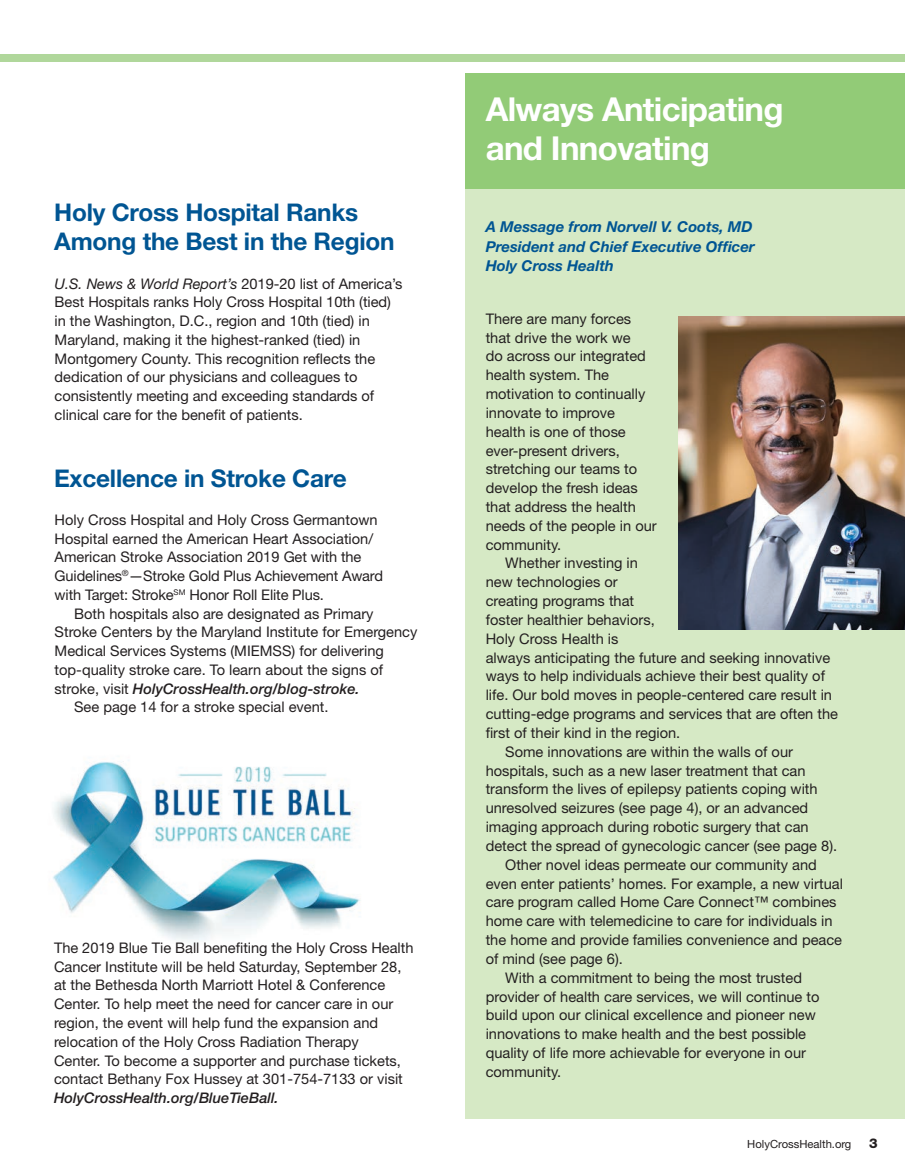
<style>
.page{position:relative;width:905px;height:1175px;background:#fff}
.page>*{position:absolute;margin:0;border:0;box-sizing:border-box;transform-origin:0 0}
.t1{font:700 33px "Helvetica Neue";letter-spacing:-.02em;color:#fff}
.Feature_text_indente{font:700 24.3px/29.2px "Helvetica Neue";letter-spacing:-.01em;color:#005593}
.t2{font:italic 700 15px "Helvetica Neue";color:#005593}
.Feature_text_indente-2{font:14.7px/18.8px "Helvetica Neue";color:#231f20}
.Class_details_bold{font:14.7px/18.8px "Helvetica Neue";color:#231f20}
.t3{font:800 13.5px "Helvetica Neue";color:#231f20}
.Class_text{font:11.25px "Helvetica Neue";color:#231f20}
.s1{font-style:italic}
.s2{font-weight:500;font-style:italic}
</style>
<div class="page">
<div style="left:465px;top:180px;width:439px;height:939px;background:#d6e9c5"></div>
<div style="left:465px;top:73px;width:439px;height:116px;background:#92cb77"></div>
<img style="left:678px;top:316px;width:226px;height:313px">
<div style="left:0;top:54px;width:904px;height:7px;background:#b0d79b"></div>
<img style="left:53px;top:760px;width:308px;height:182px">
<p class="Feature_text_indente" style="left:54px;top:197px;width:342px">Holy Cross Hospital Ranks<br>Among the Best in the Region</p>
<p class="Class_details_bold" style="left:55px;top:274px;width:349px"><span class="s1">U.S. News &amp; World Report’s</span> 2019-20 list of America’s Best Hospitals ranks Holy Cross Hospital 10th (tied) in the Washington, D.C., region and 10th (tied) in Maryland, making it the highest-ranked (tied) in Montgomery County. This recognition reflects the dedication of our physicians and colleagues to consistently meeting and exceeding standards of clinical care for the benefit of patients.</p>
<p class="Feature_text_indente" style="left:54px;top:463px;width:294px">Excellence in Stroke Care</p>
<p class="Feature_text_indente-2" style="left:55px;top:510px;width:324px">Holy Cross Hospital and Holy Cross Germantown</p>
<p class="Feature_text_indente-2" style="left:55px;top:529px;width:320px">Hospital earned the American Heart Association/</p>
<p class="Feature_text_indente-2" style="left:55px;top:547px;width:308px">American Stroke Association 2019 Get with the</p>
<p class="Feature_text_indente-2" style="left:55px;top:566px;width:330px">Guidelines<sup>®</sup>—Stroke Gold Plus Achievement Award</p>
<p class="Feature_text_indente-2" style="left:55px;top:585px;width:271px">with Target: Stroke<sup>SM</sup> Honor Roll Elite Plus.</p>
<p class="Feature_text_indente-2" style="left:74px;top:604px;width:301px">Both hospitals also are designated as Primary</p>
<p class="Feature_text_indente-2" style="left:55px;top:622px;width:364px">Stroke Centers by the Maryland Institute for Emergency Medical Services Systems (MIEMSS) for delivering top-quality stroke care. To learn about the signs of stroke, visit <span class="s2">HolyCrossHealth.org/blog-stroke.</span></p>
<p class="Feature_text_indente-2" style="left:74px;top:697px;width:256px">See page 14 for a stroke special event.</p>
<p class="Feature_text_indente-2" style="left:54px;top:938px;width:361px">The 2019 Blue Tie Ball benefiting the Holy Cross Health Cancer Institute will be held Saturday, September 28, at the Bethesda North Marriott Hotel &amp; Conference Center. To help meet the need for cancer care in our region, the event will help fund the expansion and relocation of the Holy Cross Radiation Therapy<br>Center. To become a supporter and purchase tickets, contact Bethany Fox Hussey at 301-754-7133 or visit <span class="s2">HolyCrossHealth.org/BlueTieBall.</span></p>
<p class="t1" style="left:485px;top:89px;width:299px">Always Anticipating</p>
<p class="t1" style="left:485px;top:128px;width:226px">and Innovating</p>
<p class="t2" style="left:485px;top:217px;width:268px">A Message from Norvell V. Coots, MD</p>
<p class="t2" style="left:485px;top:237px;width:270px">President and Chief Executive Officer</p>
<p class="t2" style="left:485px;top:256px;width:130px">Holy Cross Health</p>
<p class="Feature_text_indente-2" style="left:485px;top:309px;width:147px">There are many forces</p>
<p class="Feature_text_indente-2" style="left:485px;top:328px;width:146px">that drive the work we</p>
<p class="Feature_text_indente-2" style="left:485px;top:346px;width:162px">do across our integrated</p>
<p class="Feature_text_indente-2" style="left:485px;top:365px;width:125px">health system. The</p>
<p class="Feature_text_indente-2" style="left:485px;top:384px;width:161px">motivation to continually</p>
<p class="Feature_text_indente-2" style="left:485px;top:403px;width:131px">innovate to improve</p>
<p class="Feature_text_indente-2" style="left:485px;top:422px;width:142px">health is one of those</p>
<p class="Feature_text_indente-2" style="left:485px;top:441px;width:136px">ever-present drivers,</p>
<p class="Feature_text_indente-2" style="left:485px;top:459px;width:153px">stretching our teams to</p>
<p class="Feature_text_indente-2" style="left:485px;top:478px;width:153px">develop the fresh ideas</p>
<p class="Feature_text_indente-2" style="left:485px;top:497px;width:152px">that address the health</p>
<p class="Feature_text_indente-2" style="left:485px;top:516px;width:172px">needs of the people in our</p>
<p class="Feature_text_indente-2" style="left:485px;top:535px;width:77px">community.</p>
<p class="Feature_text_indente-2" style="left:485px;top:553px;width:354px;text-indent:19px">Whether investing in<br>new technologies or<br>creating programs that<br>foster healthier behaviors,<br>Holy Cross Health is<br>always anticipating the future and seeking innovative ways to help individuals achieve their best quality of life. Our bold moves in people-centered care result in cutting-edge programs and services that are often the first of their kind in the region.</p>
<p class="Feature_text_indente-2" style="left:485px;top:742px;width:353px;text-indent:19px">Some innovations are within the walls of our hospitals, such as a new laser treatment that can transform the lives of epilepsy patients coping with unresolved seizures (see page 4), or an advanced imaging approach during robotic surgery that can detect the spread of gynecologic cancer (see page 8).</p>
<p class="Feature_text_indente-2" style="left:485px;top:855px;width:359px;text-indent:19px">Other novel ideas permeate our community and even enter patients’ homes. For example, a new virtual care program called Home Care Connect™ combines home care with telemedicine to care for individuals in the home and provide families convenience and peace of mind (see page 6).</p>
<p class="Feature_text_indente-2" style="left:485px;top:968px;width:335px;text-indent:19px">With a commitment to being the most trusted provider of health care services, we will continue to build upon our clinical excellence and pioneer new innovations to make health and the best possible quality of life more achievable for everyone in our community.</p>
<p class="Class_text" style="left:747px;top:1137px;width:106px">HolyCrossHealth.org</p>
<p class="t3" style="left:869px;top:1134px;width:10px">3</p>
</div>
